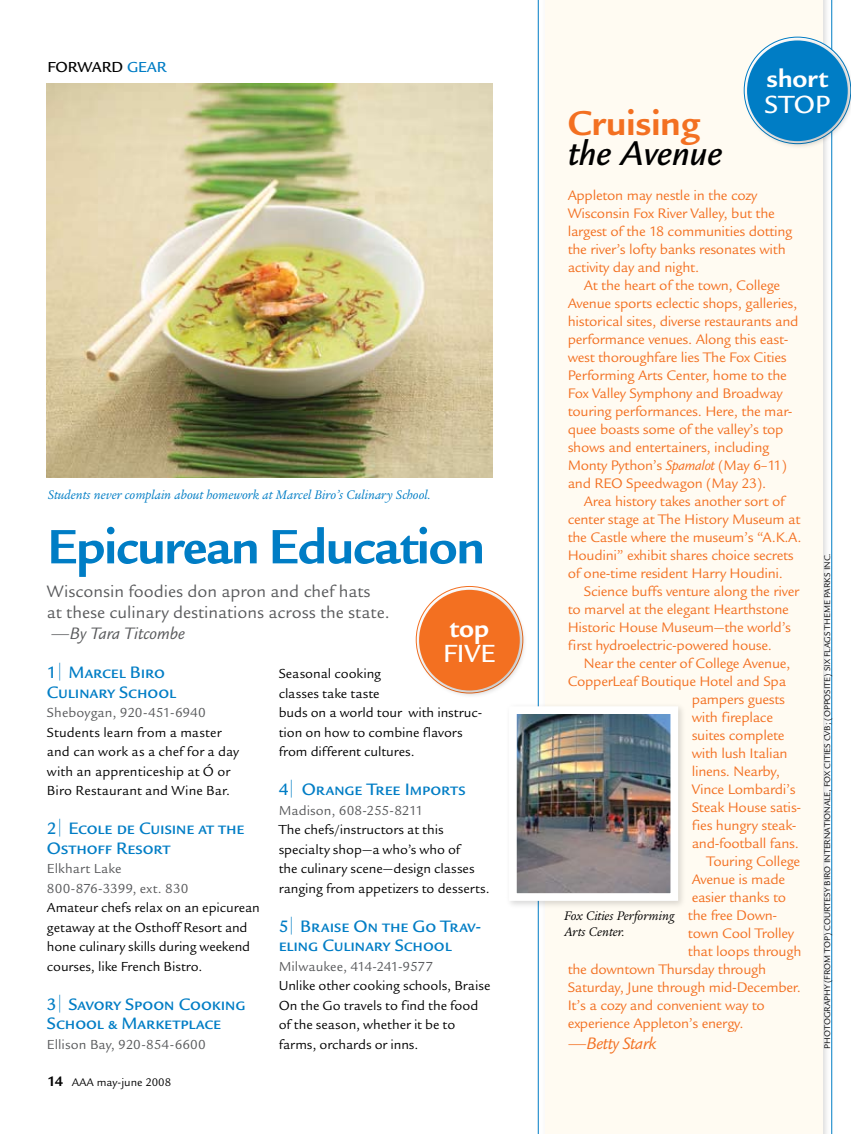
<style>
.page{position:relative;width:851px;height:1134px;background:#fff}
.page>*{position:absolute;margin:0;border:0;box-sizing:border-box;transform-origin:0 0}
.t1{font:700 52.5px "Legacy San ITC";letter-spacing:-.02em;color:#007dc5}
.t2{font:italic 500 37.5px/30px "Legacy San ITC";color:#000}
.t3{font:700 27px "Legacy San ITC";color:#fff}
.t4{font:27px "Legacy San ITC Medi SC";color:#fff}
.t5{font:18px/19.5px "Legacy San ITC Medi SC";letter-spacing:-.005em;color:#007dc5}
.t6{font:18px/21px "Legacy San ITC";color:#58595b}
.t7{font:italic 18px "Legacy San ITC";letter-spacing:-.02em;color:#f37021}
.t8{font:500 15.75px "Legacy San ITC";color:#000}
.t9{font:15px "Legacy San ITC";letter-spacing:-.02em;color:#f37021}
.t10{font:14.25px/19.5px "Legacy San ITC";color:#000}
.t11{font:14.25px "Legacy San ITC";letter-spacing:.005em;color:#58595b}
.t12{font:italic 13.5px "Legacy Ser ITC";color:#007dc5}
.t13{font:italic 13.5px/16.5px "Legacy Ser ITC";color:#000}
.t14{font:12px "Legacy San ITC";color:#000}
.t15{font:9px "Legacy San ITC";color:#000}
.s1{color:#007dc5}
.s2{font-style:italic}
.s3{font-family:"Legacy San ITC";font-weight:500}
.s4{font-family:"Legacy Ser ITC";font-size:22.5px}
.s5{font-weight:700;font-size:15px}
.s6{font-weight:700;font-style:normal;color:#f37021}
</style>
<div class="page">
<div style="left:533px;top:0;width:307px;height:1134px;background:#000;opacity:.15"></div>
<div style="left:540px;top:0;width:291px;height:1134px;background:#000;opacity:.15"></div>
<div style="left:545px;top:0;width:277px;height:1134px;background:#fffbf2"></div>
<div style="left:504px;top:702px;width:183px;height:208px;background:#000;opacity:.15"></div>
<img style="left:518px;top:715px;width:151px;height:177px">
<div style="left:509px;top:706px;width:169px;height:195px;border:8px solid #fff"></div>
<img style="left:47px;top:83px;width:445px;height:395px">
<div style="left:414px;top:585px;width:115px;height:115px;background:#000;opacity:.25"></div>
<div style="left:419px;top:590px;width:100px;height:100px;background:#f37021;border-radius:50%"></div>
<div style="left:742px;top:36px;width:108px;height:114px;background:#000;opacity:.25"></div>
<div style="left:747px;top:40px;width:100px;height:101px;background:#007dc5;border-radius:50%"></div>
<p class="t8" style="left:48px;top:59px;width:121px">FORWARD <span class="s1">GEAR</span></p>
<p class="t12" style="left:48px;top:487px;width:384px">Students never complain about homework at Marcel Biro’s Culinary School.</p>
<p class="t1" style="left:47px;top:517px;width:439px">Epicurean Education</p>
<p class="t6" style="left:47px;top:581px;width:344px">Wisconsin foodies don apron and chef hats at these culinary destinations across the state. <span class="s2">—By Tara Titcombe</span></p>
<p class="t10" style="left:279px;top:664px;width:205px">Seasonal cooking<br>classes take taste<br>buds on a world tour with instruc&shy;tion on how to combine flavors from different cultures.</p>
<p class="t5" style="left:279px;top:780px;width:188px"><span class="s3">4</span><span class="s4">|</span> Orange Tree Imports</p>
<p class="t11" style="left:279px;top:802px;width:146px">Madison, 608-255-8211</p>
<p class="t10" style="left:279px;top:820px;width:213px">The chefs/instructors at this specialty shop—a who’s who of<br>the culinary scene—design classes ranging from appetizers to desserts.</p>
<p class="t5" style="left:279px;top:916px;width:204px"><span class="s3">5</span><span class="s4">|</span> Braise On the Go Trav&shy;eling Culinary School</p>
<p class="t11" style="left:279px;top:958px;width:156px">Milwaukee, 414-241-9577</p>
<p class="t10" style="left:279px;top:976px;width:213px">Unlike other cooking schools, Braise<br>On the Go travels to find the food of the season, whether it be to farms, orchards or inns.</p>
<p class="t3" style="left:449px;top:612px;width:41px">top</p>
<p class="t4" style="left:443px;top:638px;width:54px">FIVE</p>
<p class="t5" style="left:47px;top:663px;width:130px"><span class="s3">1</span><span class="s4">|</span> Marcel Biro<br>Culinary School</p>
<p class="t11" style="left:47px;top:704px;width:160px">Sheboygan, 920-451-6940</p>
<p class="t10" style="left:47px;top:722px;width:193px">Students learn from a master and can work as a chef for a day with an apprenticeship at Ó or<br>Biro Restaurant and Wine Bar.</p>
<p class="t5" style="left:47px;top:819px;width:199px"><span class="s3">2</span><span class="s4">|</span> Ecole de Cuisine at the<br>Osthoff Resort</p>
<p class="t11" style="left:47px;top:860px;width:76px">Elkhart Lake</p>
<p class="t11" style="left:47px;top:880px;width:143px">800-876-3399, ext. 830</p>
<p class="t10" style="left:47px;top:898px;width:214px">Amateur chefs relax on an epicurean getaway at the Osthoff Resort and hone culinary skills during weekend courses, like French Bistro.</p>
<p class="t5" style="left:47px;top:994px;width:200px"><span class="s3">3</span><span class="s4">|</span> Savory Spoon Cooking<br>School &amp; Marketplace</p>
<p class="t11" style="left:47px;top:1036px;width:160px">Ellison Bay, 920-854-6600</p>
<p class="t14" style="left:48px;top:1075px;width:125px"><span class="s5">14</span> AAA may-june 2008</p>
<p class="t3" style="left:766px;top:63px;width:63px">short</p>
<p class="t4" style="left:764px;top:89px;width:67px">STOP</p>
<p class="t2" style="left:567px;top:109px;width:156px"><span class="s6">Cruising </span>the Avenue</p>
<p class="t9" style="left:567px;top:187px;width:191px">Appleton may nestle in the cozy</p>
<p class="t9" style="left:567px;top:205px;width:209px">Wisconsin Fox River Valley, but the</p>
<p class="t9" style="left:567px;top:223px;width:226px">largest of the 18 communities dotting</p>
<p class="t9" style="left:567px;top:241px;width:220px">the river’s lofty banks resonates with</p>
<p class="t9" style="left:567px;top:259px;width:133px">activity day and night.</p>
<p class="t9" style="left:584px;top:277px;width:198px">At the heart of the town, College</p>
<p class="t9" style="left:567px;top:295px;width:231px">Avenue sports eclectic shops, galleries,</p>
<p class="t9" style="left:567px;top:313px;width:232px">historical sites, diverse restaurants and</p>
<p class="t9" style="left:567px;top:331px;width:222px">performance venues. Along this east-</p>
<p class="t9" style="left:567px;top:349px;width:220px">west thoroughfare lies The Fox Cities</p>
<p class="t9" style="left:567px;top:367px;width:220px">Performing Arts Center, home to the</p>
<p class="t9" style="left:567px;top:385px;width:216px">Fox Valley Symphony and Broadway</p>
<p class="t9" style="left:567px;top:403px;width:226px">touring performances. Here, the mar-</p>
<p class="t9" style="left:567px;top:421px;width:217px">quee boasts some of the valley’s top</p>
<p class="t9" style="left:567px;top:439px;width:203px">shows and entertainers, including</p>
<p class="t9" style="left:567px;top:457px;width:221px">Monty Python’s <span class="s2">Spamalot</span> (May 6–11)</p>
<p class="t9" style="left:567px;top:475px;width:200px">and REO Speedwagon (May 23).</p>
<p class="t9" style="left:584px;top:493px;width:202px">Area history takes another sort of</p>
<p class="t9" style="left:567px;top:511px;width:234px">center stage at The History Museum at</p>
<p class="t9" style="left:567px;top:529px;width:235px">the Castle where the museum’s “A.K.A.</p>
<p class="t9" style="left:567px;top:547px;width:227px">Houdini” exhibit shares choice secrets</p>
<p class="t9" style="left:567px;top:565px;width:217px">of one-time resident Harry Houdini.</p>
<p class="t9" style="left:584px;top:583px;width:217px">Science buffs venture along the river</p>
<p class="t9" style="left:567px;top:601px;width:223px">to marvel at the elegant Hearthstone</p>
<p class="t9" style="left:567px;top:619px;width:225px">Historic House Museum—the world’s</p>
<p class="t9" style="left:567px;top:637px;width:206px">first hydroelectric-powered house.</p>
<p class="t9" style="left:584px;top:655px;width:208px">Near the center of College Avenue,</p>
<p class="t9" style="left:567px;top:673px;width:220px">CopperLeaf Boutique Hotel and Spa</p>
<p class="t9" style="left:691px;top:691px;width:95px">pampers guests</p>
<p class="t9" style="left:691px;top:709px;width:83px">with fireplace</p>
<p class="t9" style="left:691px;top:727px;width:94px">suites complete</p>
<p class="t9" style="left:691px;top:745px;width:97px">with lush Italian</p>
<p class="t9" style="left:691px;top:763px;width:90px">linens. Nearby,</p>
<p class="t9" style="left:691px;top:781px;width:105px">Vince Lombardi’s</p>
<p class="t9" style="left:691px;top:799px;width:111px">Steak House satis-</p>
<p class="t9" style="left:691px;top:817px;width:106px">fies hungry steak-</p>
<p class="t9" style="left:691px;top:835px;width:109px">and-football fans.</p>
<p class="t9" style="left:706px;top:853px;width:95px">Touring College</p>
<p class="t9" style="left:691px;top:871px;width:95px">Avenue is made</p>
<p class="t9" style="left:691px;top:889px;width:96px">easier thanks to</p>
<p class="t9" style="left:688px;top:907px;width:91px">the free Down-</p>
<p class="t9" style="left:688px;top:925px;width:108px">town Cool Trolley</p>
<p class="t9" style="left:688px;top:943px;width:115px">that loops through</p>
<p class="t9" style="left:567px;top:961px;width:200px">the downtown Thursday through</p>
<p class="t9" style="left:567px;top:979px;width:235px">Saturday, June through mid-December.</p>
<p class="t9" style="left:567px;top:997px;width:199px">It’s a cozy and convenient way to</p>
<p class="t9" style="left:567px;top:1015px;width:177px">experience Appleton’s energy.</p>
<p class="t7" style="left:567px;top:1033px;width:90px">—Betty Stark</p>
<p class="t15" style="left:822px;top:1048px;width:497px;rotate:-90deg">PHOTOGRAPHY (from top) courtesy Biro internationale, fox cities CVB; (opposite) six flags theme parks inc.</p>
<p class="t13" style="left:564px;top:907px;width:112px">Fox Cities Performing<br>Arts Center.</p>
</div>
